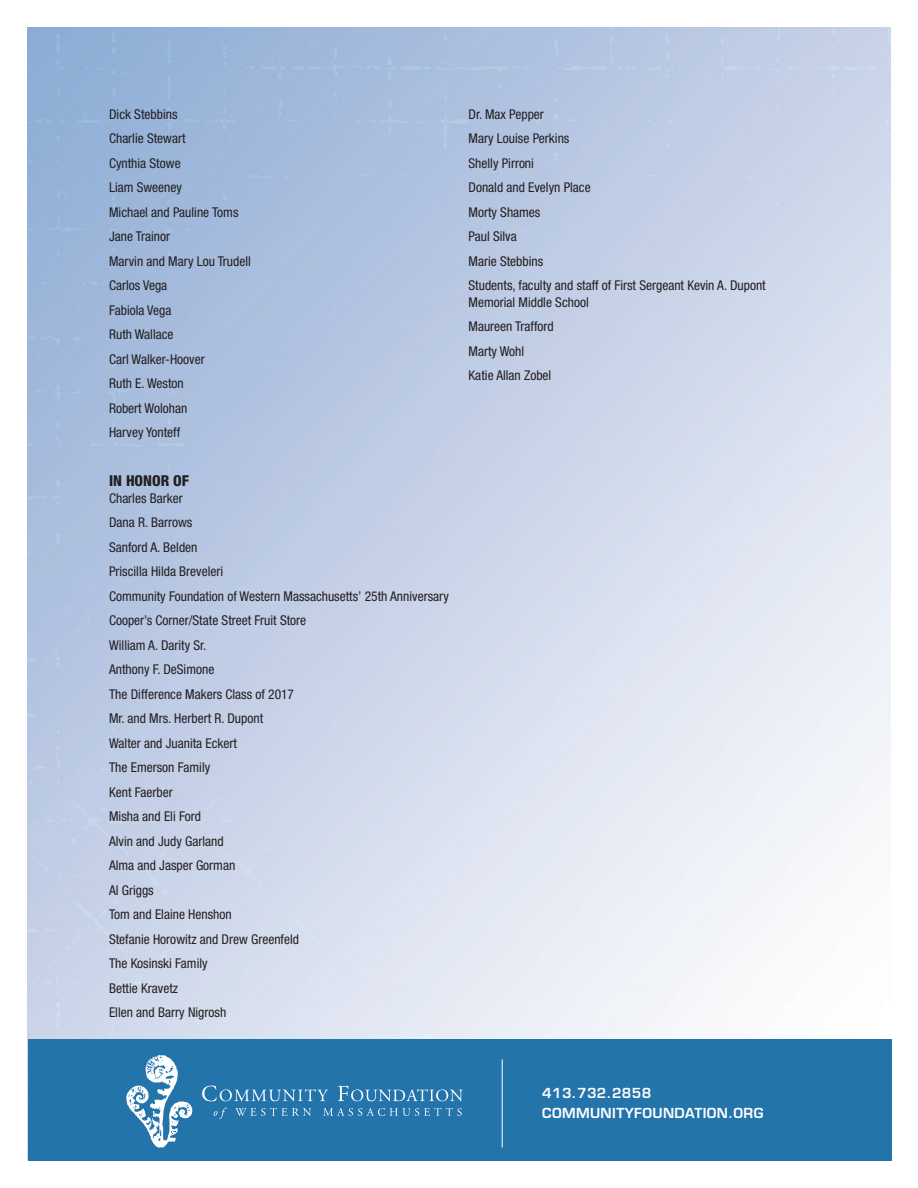
<style>
.page{position:relative;width:918px;height:1188px;background:#fff}
.page>*{position:absolute;margin:0;border:0;box-sizing:border-box;transform-origin:0 0}
.t1{font:800 condensed 15px "Helvetica Neue";color:#231f20}
.t2{font:condensed 13.5px/16.5px "Helvetica Neue";color:#231f20}
.Serif_Body{font:600 13.5px/19.5px "Eurostile";letter-spacing:.03em;color:#fff}
</style>
<div class="page">
<img style="left:27px;top:27px;width:864px;height:1133px">
<div style="left:28px;top:1040px;width:864px;height:121px;background:#2474ac"></div>
<svg style="left:202px;top:1086px;width:126px;height:15px"></svg>
<svg style="left:338px;top:1086px;width:125px;height:15px"></svg>
<svg style="left:214px;top:1108px;width:13px;height:11px"></svg>
<svg style="left:235px;top:1108px;width:76px;height:8px"></svg>
<svg style="left:323px;top:1108px;width:139px;height:8px"></svg>
<svg style="left:126px;top:1055px;width:67px;height:93px"></svg>
<hr style="left:502px;top:1059px;width:1px;height:89px;background:#fff">
<p class="t2" style="left:109px;top:106px;width:70px">Dick Stebbins</p>
<p class="t2" style="left:109px;top:130px;width:78px">Charlie Stewart</p>
<p class="t2" style="left:109px;top:155px;width:73px">Cynthia Stowe</p>
<p class="t2" style="left:109px;top:179px;width:74px">Liam Sweeney</p>
<p class="t2" style="left:109px;top:204px;width:131px">Michael and Pauline Toms</p>
<p class="t2" style="left:109px;top:228px;width:62px">Jane Trainor</p>
<p class="t2" style="left:109px;top:253px;width:143px">Marvin and Mary Lou Trudell</p>
<p class="t2" style="left:109px;top:277px;width:60px">Carlos Vega</p>
<p class="t2" style="left:109px;top:302px;width:64px">Fabiola Vega</p>
<p class="t2" style="left:109px;top:326px;width:66px">Ruth Wallace</p>
<p class="t2" style="left:109px;top:350px;width:97px">Carl Walker-Hoover</p>
<p class="t2" style="left:109px;top:375px;width:76px">Ruth E. Weston</p>
<p class="t2" style="left:109px;top:399px;width:80px">Robert Wolohan</p>
<p class="t2" style="left:109px;top:424px;width:73px">Harvey Yonteff</p>
<p class="t1" style="left:109px;top:471px;width:82px">IN HONOR OF</p>
<p class="t2" style="left:109px;top:489px;width:75px">Charles Barker</p>
<p class="t2" style="left:109px;top:514px;width:85px">Dana R. Barrows</p>
<p class="t2" style="left:109px;top:538px;width:90px">Sanford A. Belden</p>
<p class="t2" style="left:109px;top:563px;width:116px">Priscilla Hilda Breveleri</p>
<p class="t2" style="left:109px;top:587px;width:341px">Community Foundation of Western Massachusetts’ 25th Anniversary</p>
<p class="t2" style="left:109px;top:612px;width:199px">Cooper’s Corner/State Street Fruit Store</p>
<p class="t2" style="left:109px;top:636px;width:99px">William A. Darity Sr.</p>
<p class="t2" style="left:109px;top:661px;width:107px">Anthony F. DeSimone</p>
<p class="t2" style="left:109px;top:685px;width:187px">The Difference Makers Class of 2017</p>
<p class="t2" style="left:109px;top:710px;width:156px">Mr. and Mrs. Herbert R. Dupont</p>
<p class="t2" style="left:109px;top:734px;width:129px">Walter and Juanita Eckert</p>
<p class="t2" style="left:109px;top:759px;width:103px">The Emerson Family</p>
<p class="t2" style="left:109px;top:783px;width:65px">Kent Faerber</p>
<p class="t2" style="left:109px;top:808px;width:93px">Misha and Eli Ford</p>
<p class="t2" style="left:109px;top:832px;width:116px">Alvin and Judy Garland</p>
<p class="t2" style="left:109px;top:857px;width:128px">Alma and Jasper Gorman</p>
<p class="t2" style="left:109px;top:881px;width:46px">Al Griggs</p>
<p class="t2" style="left:109px;top:906px;width:124px">Tom and Elaine Henshon</p>
<p class="t2" style="left:109px;top:930px;width:192px">Stefanie Horowitz and Drew Greenfeld</p>
<p class="t2" style="left:109px;top:955px;width:100px">The Kosinski Family</p>
<p class="t2" style="left:109px;top:979px;width:71px">Bettie Kravetz</p>
<p class="t2" style="left:109px;top:1004px;width:119px">Ellen and Barry Nigrosh</p>
<p class="t2" style="left:469px;top:106px;width:77px">Dr. Max Pepper</p>
<p class="t2" style="left:469px;top:130px;width:102px">Mary Louise Perkins</p>
<p class="t2" style="left:469px;top:155px;width:67px">Shelly Pirroni</p>
<p class="t2" style="left:469px;top:179px;width:124px">Donald and Evelyn Place</p>
<p class="t2" style="left:469px;top:204px;width:73px">Morty Shames</p>
<p class="t2" style="left:469px;top:228px;width:50px">Paul Silva</p>
<p class="t2" style="left:469px;top:253px;width:76px">Marie Stebbins</p>
<p class="t2" style="left:469px;top:277px;width:299px">Students, faculty and staff of First Sergeant Kevin A. Dupont<br>Memorial Middle School</p>
<p class="t2" style="left:469px;top:318px;width:87px">Maureen Trafford</p>
<p class="t2" style="left:469px;top:342px;width:57px">Marty Wohl</p>
<p class="t2" style="left:469px;top:367px;width:84px">Katie Allan Zobel</p>
<p class="Serif_Body" style="left:542px;top:1083px;width:223px">413.732.2858<br>COMMUNITYFOUNDATION.ORG</p>
</div>
